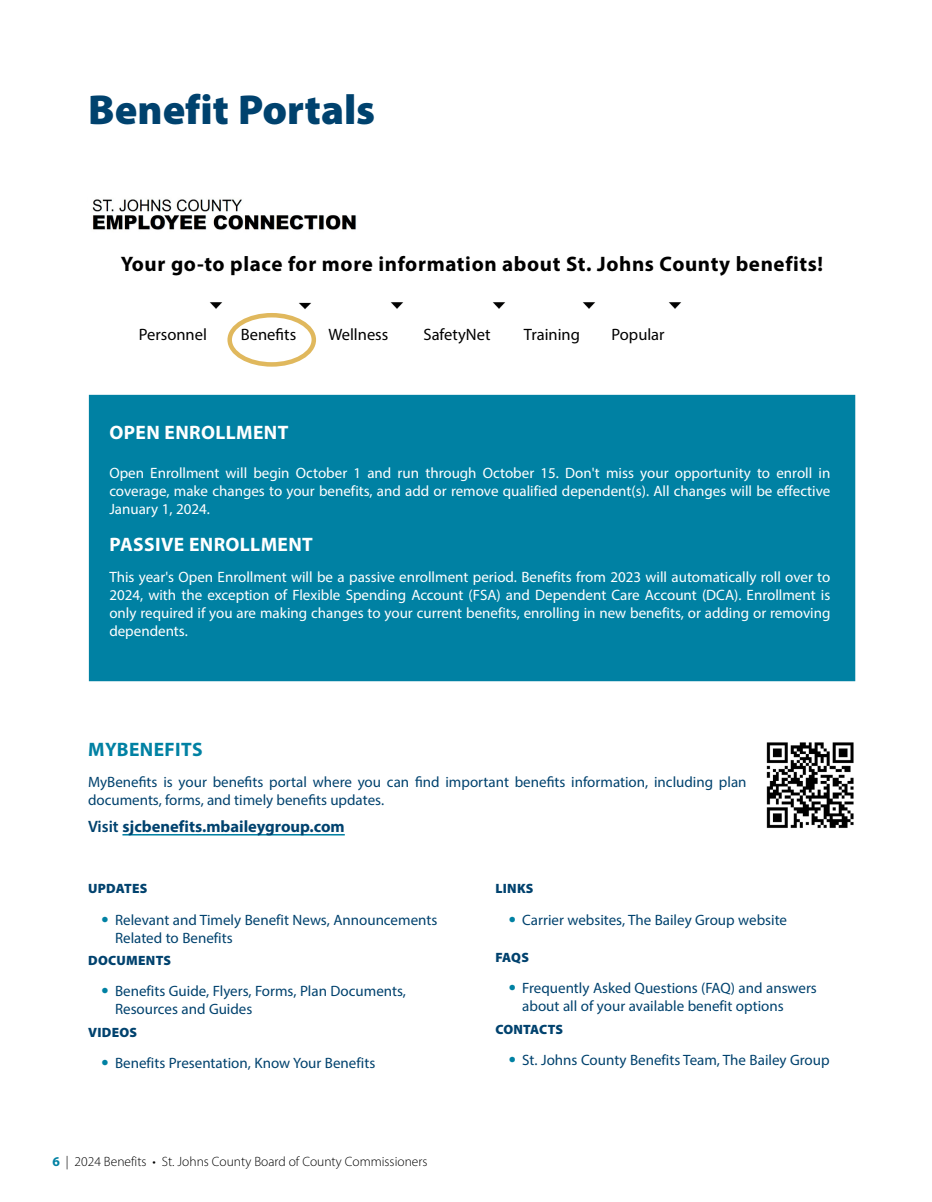
<style>
.page{position:relative;width:932px;height:1202px;background:#fff}
.page>*{position:absolute;margin:0;border:0;box-sizing:border-box;transform-origin:0 0}
.t1{font:900 42px "Myriad Pro";color:#00426e}
.t2{font:700 21px "Myriad Pro";letter-spacing:.03em;color:#000}
.t3{font:700 19.5px "Myriad Pro";letter-spacing:.02em;color:#fff}
.t4{font:700 19.5px "Myriad Pro";letter-spacing:.02em;color:#0081a3}
.t5{font:16.5px "Myriad Pro";color:#000}
.t6{font:700 16.5px "Myriad Pro";color:#00426e}
.t7{font:15px/18px "Myriad Pro";color:#fff;text-align:justify}
.t8{font:15px/18px "Myriad Pro";color:#00426e}
.t9{font:300 13.5px "Myriad Pro";color:#000}
.t10{font:900 13.5px "Myriad Pro";letter-spacing:.02em;color:#00426e}
.s1{font-weight:600}
.s2{font-weight:700;font-size:21px;color:#0081a3}
.s3{font-weight:700;color:#0081a3}
</style>
<div class="page">
<div style="left:89px;top:395px;width:766px;height:286px;background:#0081a3"></div>
<hr style="left:122px;top:834px;width:223px;height:1px;background:#0081a3">
<div style="left:227px;top:313px;width:89px;height:54px;border:4px solid #e0b85d;border-radius:50%"></div>
<img style="left:92px;top:199px;width:264px;height:31px">
<img style="left:209px;top:302px;width:14px;height:7px">
<img style="left:299px;top:302px;width:12px;height:7px">
<img style="left:390px;top:302px;width:14px;height:7px">
<img style="left:492px;top:302px;width:14px;height:7px">
<img style="left:582px;top:302px;width:14px;height:7px">
<img style="left:668px;top:302px;width:14px;height:7px">
<img style="left:766px;top:742px;width:88px;height:86px">
<h1 class="t1" style="left:88px;top:82px;width:289px">Benefit Portals</h1>
<h2 class="t2" style="left:121px;top:250px;width:704px">Your go-to place for more information about St. Johns County benefits!</h2>
<p class="t5" style="left:139px;top:324px;width:70px">Personnel</p>
<p class="t5" style="left:241px;top:324px;width:57px">Benefits</p>
<p class="t5" style="left:328px;top:324px;width:61px">Wellness</p>
<p class="t5" style="left:423px;top:324px;width:68px">SafetyNet</p>
<p class="t5" style="left:524px;top:324px;width:57px">Training</p>
<p class="t5" style="left:611px;top:324px;width:55px">Popular</p>
<h3 class="t3" style="left:109px;top:420px;width:180px">OPEN ENROLLMENT</h3>
<p class="t7" style="left:109px;top:463px;width:722px">Open Enrollment will begin October 1 and run through October 15. Don't miss your opportunity to enroll in coverage, make changes to your benefits, and add or remove qualified dependent(s). All changes will be effective January 1, 2024.</p>
<h3 class="t3" style="left:109px;top:531px;width:205px">PASSIVE ENROLLMENT</h3>
<p class="t7" style="left:109px;top:568px;width:722px">This year's Open Enrollment will be a passive enrollment period. Benefits from 2023 will automatically roll over to 2024, with the exception of Flexible Spending Account (FSA) and Dependent Care Account (DCA). Enrollment is only required if you are making changes to your current benefits, enrolling in new benefits, or adding or removing dependents.</p>
<h3 class="t4" style="left:88px;top:736px;width:116px">MYBENEFITS</h3>
<p class="t8" style="left:88px;top:773px;width:660px">MyBenefits is your benefits portal where you can find important benefits information, including plan documents, forms, and timely benefits updates.</p>
<p class="t6" style="left:88px;top:815px;width:258px"><span class="s1">Visit</span> sjcbenefits.mbaileygroup.com</p>
<p class="t10" style="left:88px;top:879px;width:61px">UPDATES</p>
<p class="t8" style="left:115px;top:910px;width:324px;text-indent:-14px"><span class="s2">•</span> Relevant and Timely Benefit News, Announcements<br>Related to Benefits</p>
<p class="t10" style="left:88px;top:951px;width:84px">DOCUMENTS</p>
<p class="t8" style="left:115px;top:982px;width:292px;text-indent:-14px"><span class="s2">•</span> Benefits Guide, Flyers, Forms, Plan Documents,<br>Resources and Guides</p>
<p class="t10" style="left:88px;top:1023px;width:50px">VIDEOS</p>
<p class="t8" style="left:101px;top:1053px;width:275px"><span class="s2">•</span> Benefits Presentation, Know Your Benefits</p>
<p class="t9" style="left:52px;top:1153px;width:376px"><span class="s3">6</span> | 2024 Benefits • St. Johns County Board of County Commissioners</p>
<p class="t10" style="left:495px;top:879px;width:40px">LINKS</p>
<p class="t8" style="left:509px;top:910px;width:280px"><span class="s2">•</span> Carrier websites, The Bailey Group website</p>
<p class="t10" style="left:495px;top:948px;width:35px">FAQS</p>
<p class="t8" style="left:522px;top:979px;width:296px;text-indent:-14px"><span class="s2">•</span> Frequently Asked Questions (FAQ) and answers about all of your available benefit options</p>
<p class="t10" style="left:495px;top:1020px;width:69px">CONTACTS</p>
<p class="t8" style="left:509px;top:1050px;width:322px"><span class="s2">•</span> St. Johns County Benefits Team, The Bailey Group</p>
</div>
